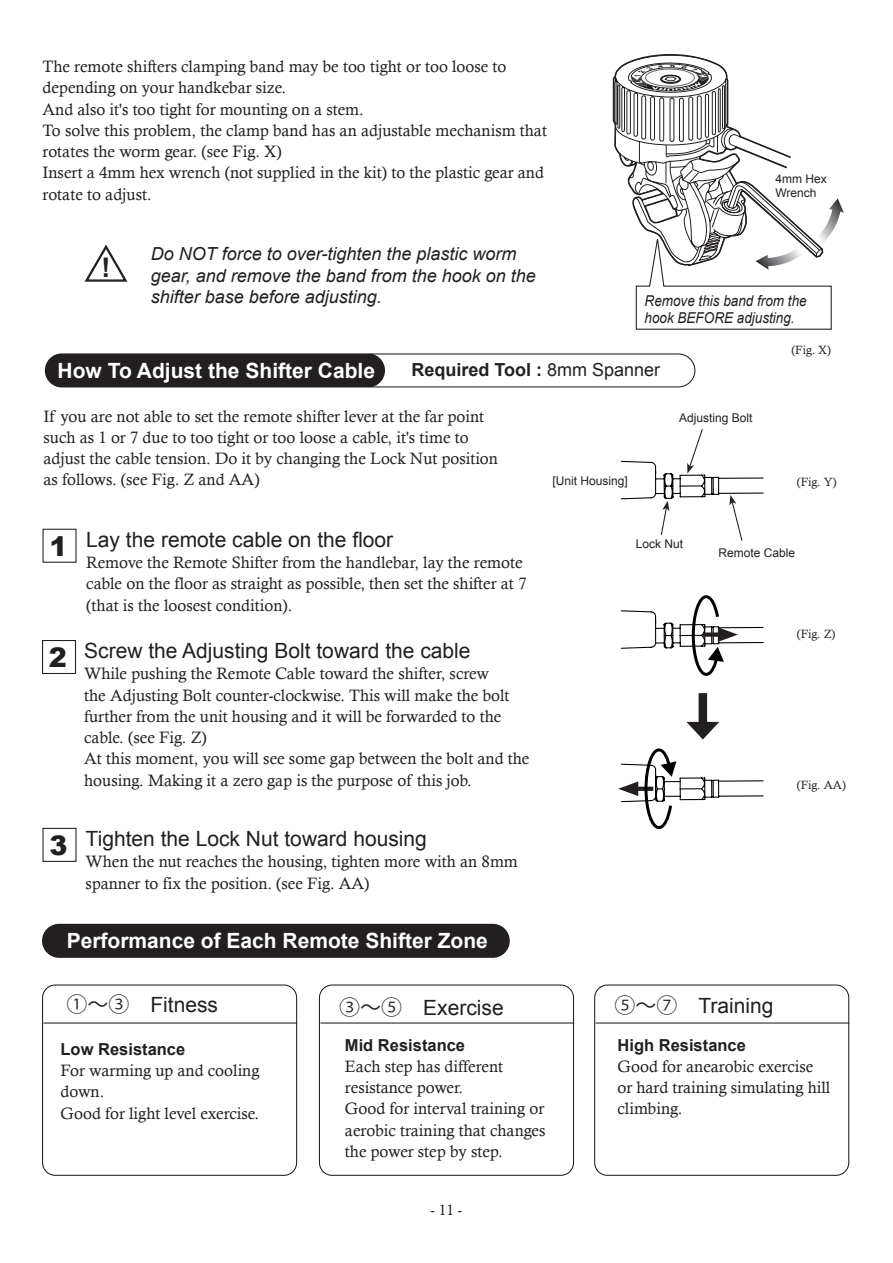
<style>
.page{position:relative;width:893px;height:1263px;background:#fff}
.page>*{position:absolute;margin:0;border:0;box-sizing:border-box;transform-origin:0 0}
.t1{font:700 27px "Arial";color:#231f20}
.t2{font:21px "Arial";color:#231f20}
.t3{font:700 21px "Arial";color:#fff}
.t4{font:italic 18px/21.3px "Arial";color:#231f20}
.t5{font:700 18px "Arial";color:#231f20}
.t6{font:16.5px/21.3px "Calisto";color:#231f20}
.t7{font:700 16.5px "Arial";color:#231f20}
.t8{font:italic 15px/17px "Arial";color:#231f20;scale:.9 1}
.t9{font:15px "Calisto";color:#231f20}
.t10{font:12px/13.8px "Arial";color:#231f20}
.t11{font:12px "Calisto";color:#231f20}
.s1{font-weight:400}
.s2{font-weight:900;font-size:27px}
.s3{font-family:"Koz Go Pro"}
</style>
<div class="page">
<div style="left:46px;top:354px;width:338px;height:33px;background:#231f20;border-radius:16px"></div>
<div style="left:45px;top:353px;width:340px;height:34px;border:2px solid #231f20;border-radius:16px"></div>
<div style="left:355px;top:353px;width:340px;height:34px;border:1px solid #231f20;border-radius:16px"></div>
<svg style="left:613px;top:55px;width:231px;height:275px"></svg>
<div style="left:699px;top:693px;width:8px;height:36px;background:#231f20"></div>
<svg style="left:686px;top:722px;width:33px;height:17px"></svg>
<div style="left:43px;top:529px;width:34px;height:34px;border:1px solid #231f20"></div>
<div style="left:42px;top:640px;width:34px;height:34px;border:1px solid #231f20"></div>
<div style="left:42px;top:828px;width:35px;height:34px;border:1px solid #231f20"></div>
<svg style="left:621px;top:595px;width:143px;height:81px"></svg>
<svg style="left:85px;top:244px;width:42px;height:38px"></svg>
<svg style="left:621px;top:429px;width:143px;height:112px"></svg>
<svg style="left:618px;top:748px;width:146px;height:82px"></svg>
<div style="left:43px;top:924px;width:466px;height:33px;background:#231f20;border-radius:16px"></div>
<div style="left:42px;top:924px;width:468px;height:34px;border:2px solid #231f20;border-radius:16px"></div>
<div style="left:42px;top:984px;width:255px;height:192px;border:1px solid #231f20;border-radius:13px"></div>
<hr style="left:44px;top:1022px;width:253px;height:1px;background:#231f20">
<div style="left:319px;top:984px;width:255px;height:192px;border:1px solid #231f20;border-radius:13px"></div>
<hr style="left:320px;top:1022px;width:254px;height:1px;background:#231f20">
<div style="left:594px;top:984px;width:255px;height:192px;border:1px solid #231f20;border-radius:13px"></div>
<hr style="left:596px;top:1022px;width:253px;height:1px;background:#231f20">
<p class="t6" style="left:43px;top:56px;width:506px">The remote shifters clamping band may be too tight or too loose to depending on your handkebar size.<br>And also it's too tight for mounting on a stem.<br>To solve this problem, the clamp band has an adjustable mechanism that rotates the worm gear. (see Fig. X)<br>Insert a 4mm hex wrench (not supplied in the kit) to the plastic gear and rotate to adjust.</p>
<h1 class="t1" style="left:101px;top:252px;width:10px">!</h1>
<p class="t4" style="left:151px;top:244px;width:387px">Do NOT force to over-tighten the plastic worm gear, and remove the band from the hook on the shifter base before adjusting.</p>
<p class="t10" style="left:775px;top:172px;width:53px">4mm Hex<br>Wrench</p>
<p class="t8" style="left:645px;top:292px;width:182px">Remove this band from the hook BEFORE adjusting.</p>
<p class="t11" style="left:791px;top:343px;width:41px">(Fig. X)</p>
<p class="t3" style="left:58px;top:357px;width:319px">How To Adjust the Shifter Cable</p>
<p class="t5" style="left:411px;top:358px;width:250px">Required Tool : <span class="s1">8mm Spanner</span></p>
<p class="t6" style="left:44px;top:405px;width:456px">If you are not able to set the remote shifter lever at the far point such as 1 or 7 due to too tight or too loose a cable, it's time to adjust the cable tension. Do it by changing the Lock Nut position as follows. (see Fig. Z and AA)</p>
<p class="t10" style="left:553px;top:474px;width:77px">[Unit Housing]</p>
<p class="t10" style="left:679px;top:411px;width:75px">Adjusting Bolt</p>
<p class="t11" style="left:797px;top:475px;width:41px">(Fig. Y)</p>
<p class="t2" style="left:49px;top:526px;width:345px"><span class="s2">1</span> Lay the remote cable on the floor</p>
<p class="t6" style="left:86px;top:552px;width:442px">Remove the Remote Shifter from the handlebar, lay the remote cable on the floor as straight as possible, then set the shifter at 7 (that is the loosest condition).</p>
<p class="t2" style="left:49px;top:637px;width:423px"><span class="s2">2</span> Screw the Adjusting Bolt toward the cable</p>
<p class="t6" style="left:84px;top:663px;width:447px">While pushing the Remote Cable toward the shifter, screw<br>the Adjusting Bolt counter-clockwise. This will make the bolt further from the unit housing and it will be forwarded to the cable. (see Fig. Z)<br>At this moment, you will see some gap between the bolt and the housing. Making it a zero gap is the purpose of this job.</p>
<p class="t2" style="left:49px;top:825px;width:379px"><span class="s2">3</span> Tighten the Lock Nut toward housing</p>
<p class="t6" style="left:86px;top:851px;width:434px">When the nut reaches the housing, tighten more with an 8mm spanner to fix the position. (see Fig. AA)</p>
<p class="t3" style="left:67px;top:927px;width:423px">Performance of Each Remote Shifter Zone</p>
<p class="t10" style="left:636px;top:537px;width:49px">Lock Nut</p>
<p class="t10" style="left:718px;top:546px;width:78px">Remote Cable</p>
<p class="t11" style="left:797px;top:627px;width:40px">(Fig. Z)</p>
<p class="t11" style="left:797px;top:778px;width:51px">(Fig. AA)</p>
<p class="t2" style="left:66px;top:991px;width:153px"><span class="s3">①〜③　</span>Fitness</p>
<p class="t2" style="left:614px;top:991px;width:161px"><span class="s3">⑤〜⑦　</span>Training</p>
<p class="t7" style="left:61px;top:1038px;width:126px">Low Resistance</p>
<p class="t6" style="left:61px;top:1060px;width:200px">For warming up and cooling down.<br>Good for light level exercise.</p>
<p class="t2" style="left:339px;top:994px;width:166px"><span class="s3">③〜⑤　</span>Exercise</p>
<p class="t7" style="left:345px;top:1034px;width:122px">Mid Resistance</p>
<p class="t6" style="left:345px;top:1055px;width:202px">Each step has different resistance power.<br>Good for interval training or aerobic training that changes the power step by step.</p>
<p class="t7" style="left:618px;top:1034px;width:130px">High Resistance</p>
<p class="t6" style="left:618px;top:1055px;width:214px">Good for anearobic exercise or hard training simulating hill climbing.</p>
<p class="t9" style="left:431px;top:1201px;width:33px">- 11 -</p>
</div>
